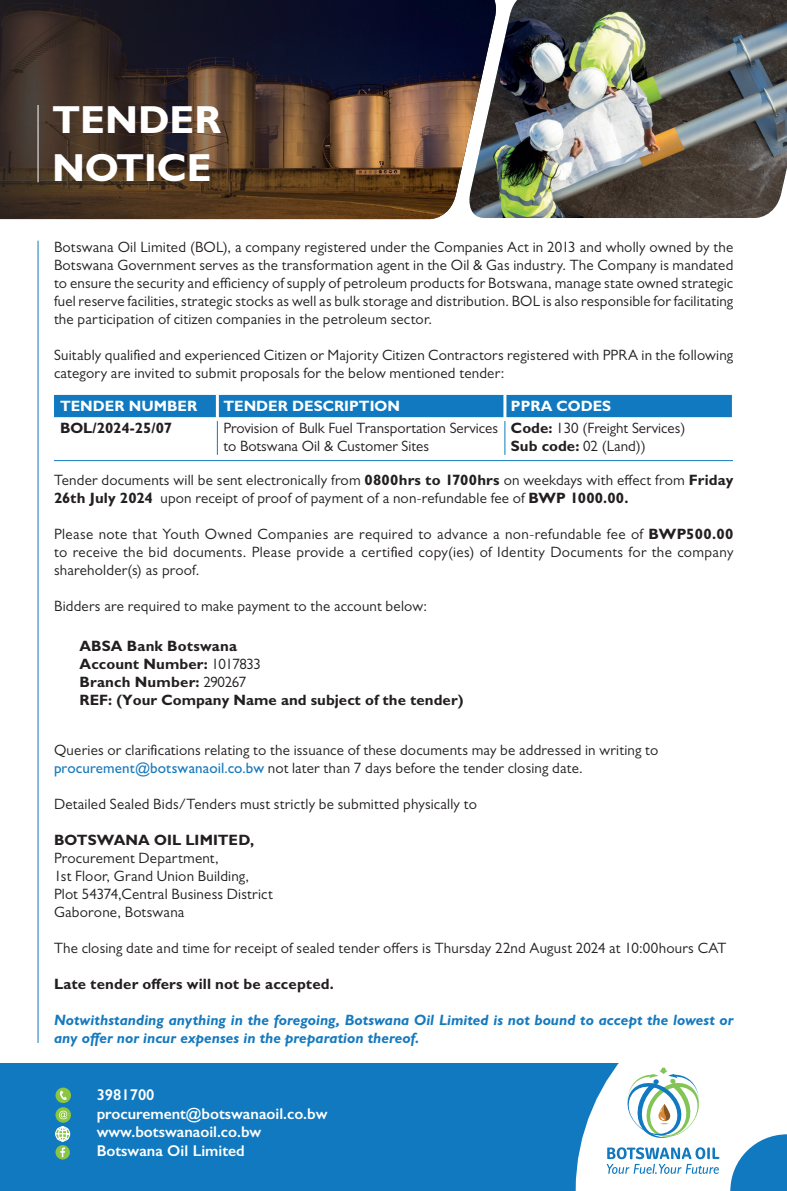
<style>
.page{position:relative;width:787px;height:1191px;background:#fff}
.page>*{position:absolute;margin:0;border:0;box-sizing:border-box;transform-origin:0 0}
.t1{font:700 39.3px/47.2px "Gill Sans";color:#fff}
.t2{font:600 15.6px/18.8px "Gill Sans";color:#fff}
.t3{font:15px/18px "Gill Sans";letter-spacing:.01em;color:#231f20}
.t4{font:700 15px/18px "Gill Sans";letter-spacing:.005em;color:#231f20}
.t5{font:italic 700 15px/18px "Gill Sans";letter-spacing:.005em;color:#1579be}
.t6{font:700 15px "Gill Sans";color:#fff}
.s1{font-weight:700}
.s2{font-weight:400}
.s3{font-weight:500;color:#1779be}
</style>
<div class="page">
<div style="left:0;top:1063px;width:787px;height:128px;background:#1079bf"></div>
<img style="left:0;top:0;width:464px;height:219px">
<hr style="left:38px;top:105px;width:1px;height:77px;background:#fff">
<hr style="left:38px;top:241px;width:1px;height:802px;background:#1279bf">
<svg style="left:55px;top:1087px;width:16px;height:16px"></svg>
<svg style="left:60px;top:1090px;width:7px;height:10px"></svg>
<svg style="left:55px;top:1107px;width:16px;height:15px"></svg>
<svg style="left:59px;top:1110px;width:8px;height:9px"></svg>
<svg style="left:55px;top:1126px;width:15px;height:33px"></svg>
<img style="left:468px;top:0;width:319px;height:218px">
<svg style="left:575px;top:1063px;width:212px;height:128px"></svg>
<svg style="left:606px;top:1147px;width:113px;height:26px"></svg>
<svg style="left:624px;top:1067px;width:75px;height:72px;background:#cee2dc"></svg>
<hr style="left:54px;top:460px;width:679px;height:1px;background:#1279bf">
<div style="left:54px;top:395px;width:678px;height:22px;background:#1079bf"></div>
<hr style="left:216px;top:395px;width:3px;height:22px;background:#fff">
<hr style="left:503px;top:395px;width:3px;height:22px;background:#fff">
<hr style="left:504px;top:421px;width:1px;height:34px;background:#1079bf">
<hr style="left:217px;top:421px;width:1px;height:34px;background:#1079bf">
<h1 class="t1" style="left:52px;top:96px;width:171px">TENDER<br>NOTICE</h1>
<p class="t3" style="left:54px;top:238px;width:681px;text-align:justify">Botswana Oil Limited (BOL), a company registered under the Companies Act in 2013 and wholly owned by the Botswana Government serves as the transformation agent in the Oil &amp; Gas industry. The Company is mandated to ensure the security and efficiency of supply of petroleum products for Botswana, manage state owned strategic fuel reserve facilities, strategic stocks as well as bulk storage and distribution. BOL is also responsible for facilitating the participation of citizen companies in the petroleum sector.</p>
<p class="t3" style="left:54px;top:346px;width:681px">Suitably qualified and experienced Citizen or Majority Citizen Contractors registered with PPRA in the following category are invited to submit proposals for the below mentioned tender:</p>
<p class="t6" style="left:60px;top:397px;width:139px">TENDER NUMBER</p>
<p class="t6" style="left:223px;top:397px;width:178px">TENDER DESCRIPTION</p>
<p class="t6" style="left:511px;top:397px;width:102px">PPRA CODES</p>
<p class="t4" style="left:60px;top:419px;width:114px">BOL/2024-25/07</p>
<p class="t3" style="left:223px;top:419px;width:276px">Provision of Bulk Fuel Transportation Services to Botswana Oil &amp; Customer Sites</p>
<p class="t3" style="left:511px;top:419px;width:176px"><span class="s1">Code:</span> 130 (Freight Services)<br><span class="s1">Sub code:</span> 02 (Land))</p>
<p class="t3" style="left:54px;top:470px;width:681px">Tender documents will be sent electronically from <span class="s1">0800hrs to 1700hrs</span> on weekdays with effect from <span class="s1">Friday<br>26th July 2024</span> upon receipt of proof of payment of a non-refundable fee of <span class="s1">BWP 1000.00.</span></p>
<p class="t3" style="left:54px;top:524px;width:681px;text-align:justify">Please note that Youth Owned Companies are required to advance a non-refundable fee of <span class="s1">BWP500.00 </span>to receive the bid documents. Please provide a certified copy(ies) of Identity Documents for the company shareholder(s) as proof.</p>
<p class="t3" style="left:54px;top:596px;width:374px">Bidders are required to make payment to the account below:</p>
<p class="t4" style="left:80px;top:636px;width:385px">ABSA Bank Botswana<br>Account Number: <span class="s2">1017833<br></span>Branch Number: <span class="s2">290267<br></span>REF: (Your Company Name and subject of the tender)</p>
<p class="t3" style="left:54px;top:740px;width:606px">Queries or clarifications relating to the issuance of these documents may be addressed in writing to <span class="s3">procurement@botswanaoil.co.bw</span> not later than 7 days before the tender closing date.</p>
<p class="t3" style="left:54px;top:794px;width:424px">Detailed Sealed Bids/Tenders must strictly be submitted physically to</p>
<p class="t4" style="left:54px;top:830px;width:202px">BOTSWANA OIL LIMITED,</p>
<p class="t3" style="left:54px;top:848px;width:220px">Procurement Department,<br>1st Floor, Grand Union Building,<br>Plot 54374,Central Business District<br>Gaborone, Botswana</p>
<p class="t3" style="left:54px;top:938px;width:673px">The closing date and time for receipt of sealed tender offers is Thursday 22nd August 2024 at 10:00hours CAT</p>
<p class="t4" style="left:54px;top:974px;width:281px">Late tender offers will not be accepted.</p>
<p class="t5" style="left:54px;top:1010px;width:681px">Notwithstanding anything in the foregoing, Botswana Oil Limited is not bound to accept the lowest or any offer nor incur expenses in the preparation thereof.</p>
<p class="t2" style="left:97px;top:1085px;width:232px">3981700 procurement@botswanaoil.co.bw www.botswanaoil.co.bw<br>Botswana Oil Limited</p>
</div>
